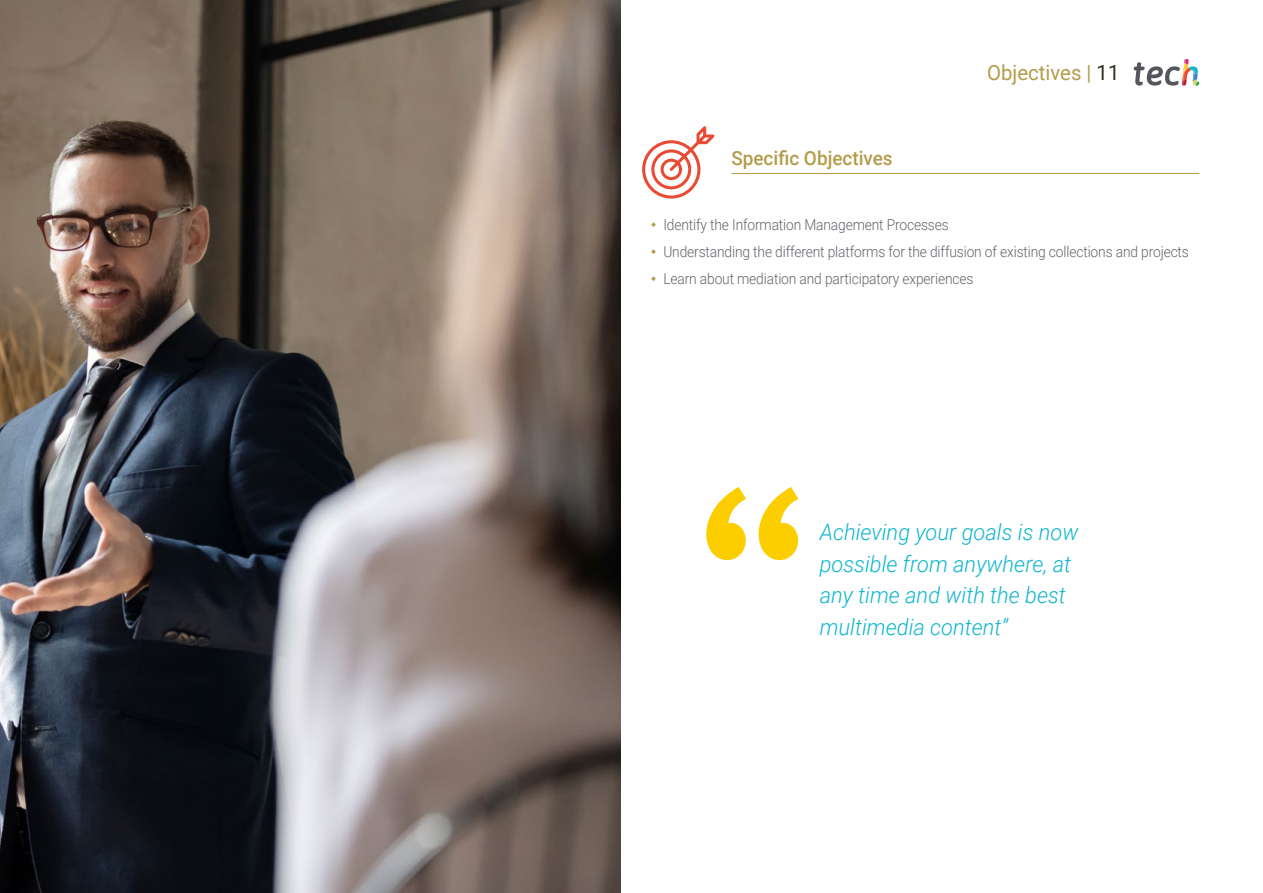
<style>
.page{position:relative;width:1263px;height:893px;background:#fff}
.page>*{position:absolute;margin:0;border:0;box-sizing:border-box;transform-origin:0 0}
.t1{font:italic 300 22.5px/31.5px "Roboto";color:#0fb6cf}
.t2{font:21px "Roboto";color:#b49c4b}
.t3{font:500 19.5px "Roboto";color:#b49c4b}
.t4{font:300 15px/26.7px "Roboto";letter-spacing:-.01em;color:#61646a;scale:.92 1}
.s1{color:#312e20}
</style>
<div class="page">
<svg style="left:706px;top:487px;width:92px;height:73px"></svg>
<hr style="left:731px;top:173px;width:468px;height:1px;background:#b49c4b">
<svg style="left:642px;top:126px;width:72px;height:73px"></svg>
<img style="left:0;top:0;width:621px;height:893px">
<svg style="left:1134px;top:59px;width:65px;height:27px"></svg>
<h3 class="t3" style="left:731px;top:144px;width:163px">Specific Objectives</h3>
<h2 class="t2" style="left:987px;top:57px;width:134px">Objectives | <span class="s1">11</span></h2>
<p class="t4" style="left:663px;top:211px;width:573px">Identify the Information Management Processes<br>Understanding the different platforms for the diffusion of existing collections and projects<br>Learn about mediation and participatory experiences</p>
<h1 class="t1" style="left:820px;top:516px;width:260px">Achieving your goals is now possible from anywhere, at any time and with the best multimedia content”</h1>
</div>
